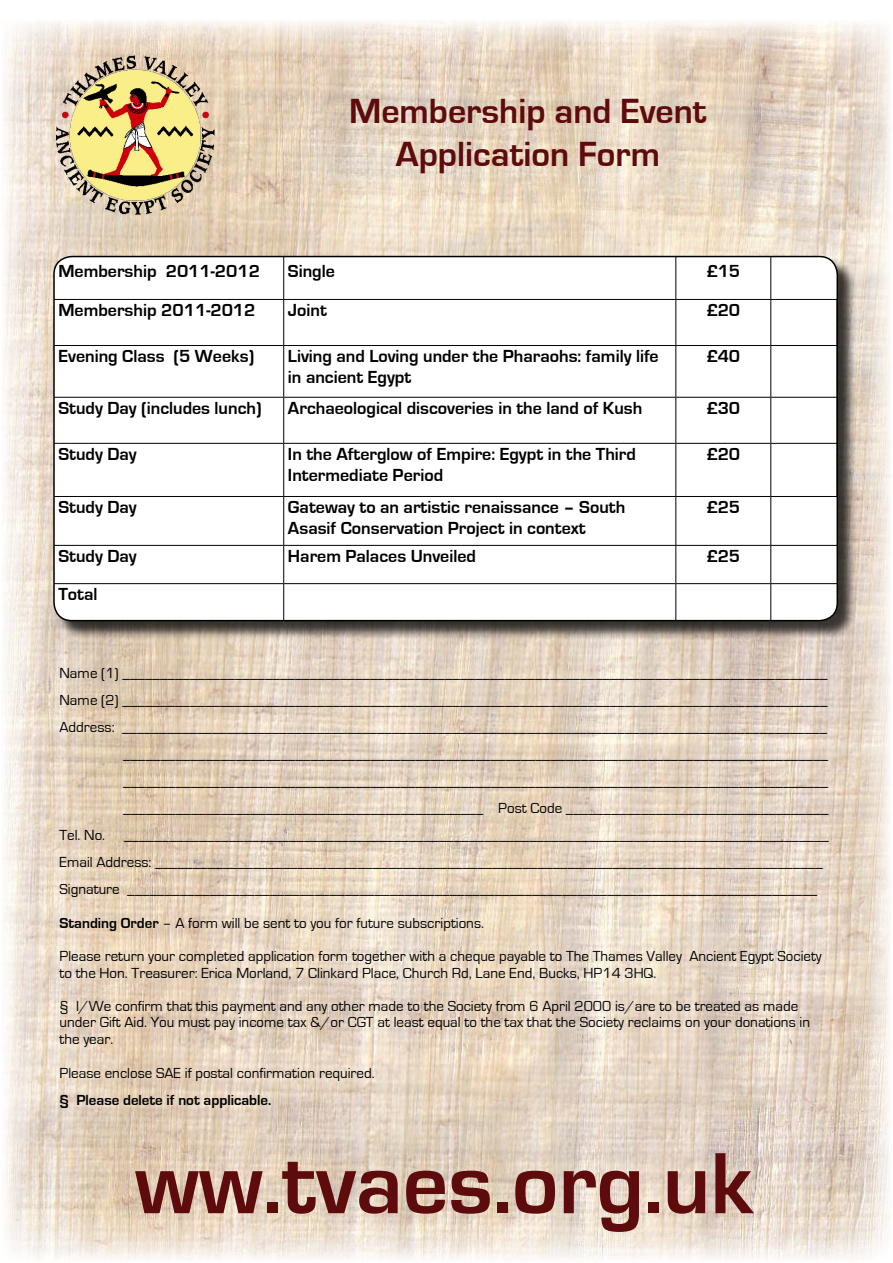
<style>
.page{position:relative;width:893px;height:1263px;background:#fff}
.page>*{position:absolute;margin:0;border:0;box-sizing:border-box;transform-origin:0 0}
.t1{font:700 90px "Eurostile";color:#5d0b0c}
.t2{font:700 36px/43.2px "Eurostile";color:#5d0b0c;text-align:center}
.t3{font:700 18px/21.6px "Eurostile";color:#000}
.t4{font:15px/16.5px "Eurostile";color:#000}
.t5{font:700 15px "Eurostile";color:#000}
.s1{font-weight:700}
</style>
<div class="page">
<img style="left:4px;top:21px;width:887px;height:1239px">
<div style="left:55px;top:258px;width:802px;height:382px;background:#000;opacity:.75"></div>
<div style="left:54px;top:257px;width:783px;height:364px;background:#fff;border-radius:18px"></div>
<div style="left:53px;top:256px;width:785px;height:365px;border:2px solid #000;border-radius:18px"></div>
<hr style="left:283px;top:256px;width:1px;height:43px;background:#000">
<hr style="left:675px;top:256px;width:1px;height:43px;background:#000">
<hr style="left:770px;top:256px;width:1px;height:43px;background:#000">
<hr style="left:283px;top:300px;width:1px;height:45px;background:#000">
<hr style="left:675px;top:300px;width:1px;height:45px;background:#000">
<hr style="left:770px;top:300px;width:1px;height:45px;background:#000">
<hr style="left:837px;top:300px;width:1px;height:45px;background:#000">
<hr style="left:283px;top:346px;width:1px;height:51px;background:#000">
<hr style="left:675px;top:346px;width:1px;height:51px;background:#000">
<hr style="left:770px;top:346px;width:1px;height:51px;background:#000">
<hr style="left:837px;top:346px;width:1px;height:51px;background:#000">
<hr style="left:283px;top:398px;width:1px;height:45px;background:#000">
<hr style="left:675px;top:398px;width:1px;height:45px;background:#000">
<hr style="left:770px;top:398px;width:1px;height:45px;background:#000">
<hr style="left:837px;top:398px;width:1px;height:45px;background:#000">
<hr style="left:283px;top:444px;width:1px;height:52px;background:#000">
<hr style="left:675px;top:444px;width:1px;height:52px;background:#000">
<hr style="left:770px;top:444px;width:1px;height:52px;background:#000">
<hr style="left:837px;top:444px;width:1px;height:52px;background:#000">
<hr style="left:283px;top:497px;width:1px;height:48px;background:#000">
<hr style="left:283px;top:546px;width:1px;height:37px;background:#000">
<hr style="left:283px;top:584px;width:1px;height:36px;background:#000">
<hr style="left:675px;top:497px;width:1px;height:48px;background:#000">
<hr style="left:675px;top:546px;width:1px;height:37px;background:#000">
<hr style="left:675px;top:584px;width:1px;height:36px;background:#000">
<hr style="left:770px;top:497px;width:1px;height:48px;background:#000">
<hr style="left:770px;top:546px;width:1px;height:37px;background:#000">
<hr style="left:770px;top:584px;width:1px;height:36px;background:#000">
<hr style="left:284px;top:397px;width:392px;height:1px;background:#000">
<hr style="left:676px;top:397px;width:95px;height:1px;background:#000">
<hr style="left:771px;top:397px;width:66px;height:1px;background:#000">
<hr style="left:284px;top:443px;width:392px;height:1px;background:#000">
<hr style="left:676px;top:443px;width:95px;height:1px;background:#000">
<hr style="left:771px;top:443px;width:66px;height:1px;background:#000">
<hr style="left:284px;top:496px;width:392px;height:1px;background:#000">
<hr style="left:284px;top:545px;width:392px;height:1px;background:#000">
<hr style="left:284px;top:583px;width:392px;height:1px;background:#000">
<hr style="left:676px;top:496px;width:95px;height:1px;background:#000">
<hr style="left:676px;top:545px;width:95px;height:1px;background:#000">
<hr style="left:676px;top:583px;width:95px;height:1px;background:#000">
<hr style="left:771px;top:496px;width:66px;height:1px;background:#000">
<hr style="left:771px;top:545px;width:66px;height:1px;background:#000">
<hr style="left:771px;top:583px;width:66px;height:1px;background:#000">
<hr style="left:284px;top:299px;width:392px;height:1px;background:#000">
<hr style="left:676px;top:299px;width:95px;height:1px;background:#000">
<hr style="left:771px;top:299px;width:66px;height:1px;background:#000">
<hr style="left:284px;top:345px;width:392px;height:1px;background:#000">
<hr style="left:676px;top:345px;width:95px;height:1px;background:#000">
<hr style="left:771px;top:345px;width:66px;height:1px;background:#000">
<hr style="left:54px;top:299px;width:230px;height:1px;background:#000">
<hr style="left:54px;top:345px;width:230px;height:1px;background:#000">
<hr style="left:54px;top:397px;width:230px;height:1px;background:#000">
<hr style="left:54px;top:443px;width:230px;height:1px;background:#000">
<hr style="left:54px;top:496px;width:230px;height:1px;background:#000">
<hr style="left:54px;top:545px;width:230px;height:1px;background:#000">
<hr style="left:54px;top:583px;width:230px;height:1px;background:#000">
<img style="left:54px;top:54px;width:161px;height:161px">
<h2 class="t2" style="left:349px;top:90px;width:359px">Membership and Event<br>Application Form</h2>
<p class="t3" style="left:58px;top:260px;width:203px">Membership 2011-2012</p>
<p class="t3" style="left:288px;top:260px;width:48px">Single</p>
<p class="t3" style="left:706px;top:260px;width:35px">£15</p>
<p class="t3" style="left:58px;top:299px;width:199px">Membership 2011-2012</p>
<p class="t3" style="left:288px;top:299px;width:41px">Joint</p>
<p class="t3" style="left:706px;top:299px;width:35px">£20</p>
<p class="t3" style="left:58px;top:345px;width:197px">Evening Class (5 Weeks)</p>
<p class="t3" style="left:288px;top:345px;width:372px">Living and Loving under the Pharaohs: family life in ancient Egypt</p>
<p class="t3" style="left:706px;top:345px;width:35px">£40</p>
<p class="t3" style="left:58px;top:397px;width:205px">Study Day (includes lunch)</p>
<p class="t3" style="left:288px;top:397px;width:356px">Archaeological discoveries in the land of Kush</p>
<p class="t3" style="left:706px;top:397px;width:35px">£30</p>
<p class="t3" style="left:58px;top:443px;width:80px">Study Day</p>
<p class="t3" style="left:288px;top:443px;width:349px">In the Afterglow of Empire: Egypt in the Third<br>Intermediate Period</p>
<p class="t3" style="left:706px;top:443px;width:35px">£20</p>
<p class="t3" style="left:58px;top:496px;width:80px">Study Day</p>
<p class="t3" style="left:288px;top:496px;width:339px">Gateway to an artistic renaissance – South<br>Asasif Conservation Project in context</p>
<p class="t3" style="left:706px;top:496px;width:35px">£25</p>
<p class="t3" style="left:58px;top:545px;width:80px">Study Day</p>
<p class="t3" style="left:288px;top:545px;width:189px">Harem Palaces Unveiled</p>
<p class="t3" style="left:706px;top:545px;width:35px">£25</p>
<p class="t3" style="left:58px;top:583px;width:41px">Total</p>
<p class="t4" style="left:60px;top:665px;width:770px">Name (1) ______________________________________________________________________________________________</p>
<p class="t4" style="left:60px;top:692px;width:770px">Name (2) ______________________________________________________________________________________________</p>
<p class="t4" style="left:60px;top:719px;width:769px">Address: ______________________________________________________________________________________________</p>
<p class="t4" style="left:123px;top:746px;width:706px">______________________________________________________________________________________________</p>
<p class="t4" style="left:123px;top:773px;width:706px">______________________________________________________________________________________________</p>
<p class="t4" style="left:123px;top:800px;width:707px">________________________________________________ Post Code ___________________________________</p>
<p class="t4" style="left:60px;top:827px;width:47px">Tel. No.</p>
<p class="t4" style="left:60px;top:821px;width:771px;line-height:27px;text-indent:64px">______________________________________________________________________________________________<br>Email Address: _________________________________________________________________________________________<br>Signature ____________________________________________________________________________________________</p>
<p class="t4" style="left:60px;top:915px;width:426px"><span class="s1">Standing Order</span> – A form will be sent to you for future subscriptions.</p>
<p class="t4" style="left:60px;top:948px;width:764px">Please return your completed application form together with a cheque payable to The Thames Valley Ancient Egypt Society to the Hon. Treasurer: Erica Morland, 7 Clinkard Place, Church Rd, Lane End, Bucks, HP14 3HQ.</p>
<p class="t4" style="left:60px;top:998px;width:752px">§ I/We confirm that this payment and any other made to the Society from 6 April 2000 is/are to be treated as made under Gift Aid. You must pay income tax &amp;/or CGT at least equal to the tax that the Society reclaims on your donations in the year.</p>
<p class="t4" style="left:60px;top:1065px;width:317px">Please enclose SAE if postal confirmation required.</p>
<p class="t5" style="left:60px;top:1092px;width:213px">§ Please delete if not applicable.</p>
<h1 class="t1" style="left:135px;top:1134px;width:620px">ww.tvaes.org.uk</h1>
</div>
